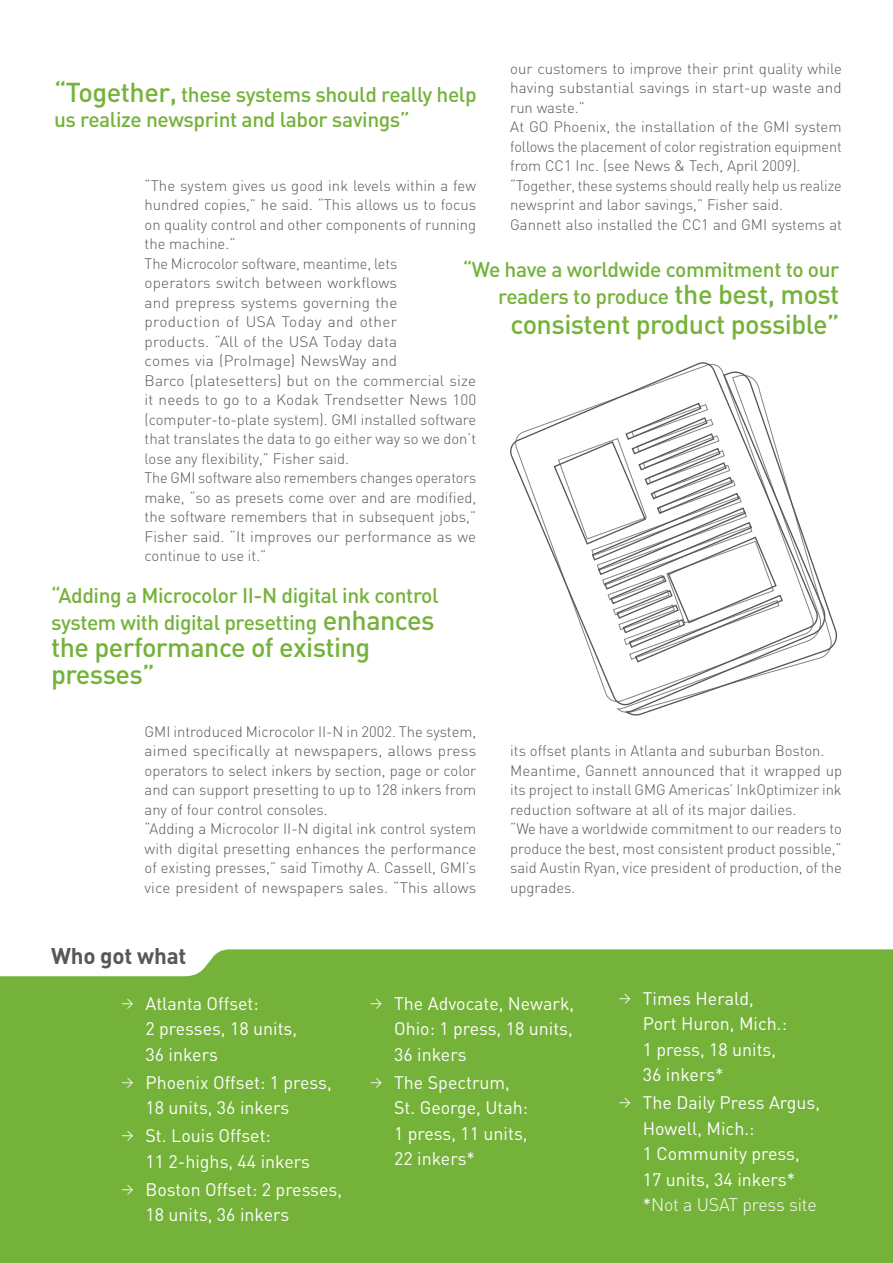
<style>
.page{position:relative;width:893px;height:1263px;background:#fff}
.page>*{position:absolute;margin:0;border:0;box-sizing:border-box;transform-origin:0 0}
.Big_Headline{font:500 27px/27px "DIN";letter-spacing:-.02em;color:#75b23a}
.Big_Headline-2{font:700 22.5px "DIN";letter-spacing:-.01em;color:#57585a}
.Big_Headline-3{font:500 21px "DIN";letter-spacing:-.02em;color:#75b23a}
.text{font:18px/25.5px "DIN";color:#fff}
.text-2{font:300 15px/19.5px "DIN";color:#5b5655;text-align:justify}
.text-3{font:300 15px/19.5px "DIN";color:#5b5655;text-align:justify;scale:.96 1}
.text-4{font:12px "DIN Regular Alternate";color:#fff}
.s1{font-weight:300}
</style>
<div class="page">
<div style="left:0;top:986px;width:893px;height:277px;background:#75b23a"></div>
<svg style="left:0;top:949px;width:893px;height:37px;fill:#75b23a"></svg>
<svg style="left:510px;top:362px;width:328px;height:354px"></svg>
<p class="text-2" style="left:510px;top:58px;width:333px">our customers to improve their print quality while having substantial savings in start-up waste and run waste “.</p>
<p class="text-2" style="left:510px;top:117px;width:333px">At GO Phoenix, the installation of the GMI system follows the placement of color registration equipment from CC1 Inc (. see News &amp; Tech, April 2009 .(</p>
<p class="text-3" style="left:510px;top:175px;width:347px">“Together, these systems should really help us realize newsprint and labor savings,” Fisher said.</p>
<p class="text-2" style="left:510px;top:214px;width:333px">Gannett also installed the CC1 and GMI systems at</p>
<p class="Big_Headline" style="left:54px;top:78px;width:125px">“Together,</p>
<p class="Big_Headline-3" style="left:54px;top:106px;width:357px">us realize newsprint and labor savings“</p>
<p class="Big_Headline-3" style="left:181px;top:81px;width:297px">these systems should really help</p>
<p class="text-2" style="left:145px;top:175px;width:333px">“The system gives us good ink levels within a few hundred copies,” he said “. This allows us to focus on quality control and other components of running the machine “.</p>
<p class="text-2" style="left:145px;top:253px;width:333px;text-align:left">The Microcolor software, meantime, lets<br>operators switch between workflows<br>and prepress systems governing the production of USA Today and other<br>products. “All of the USA Today data<br>comes via (ProImage) NewsWay and<br>Barco (platesetters) but on the commercial size it needs to go to a Kodak Trendsetter News 100 (computer-to-plate system .) GMI installed software that translates the data to go either way so we don t’ lose any flexibility,” Fisher said.</p>
<p class="text-3" style="left:145px;top:468px;width:347px">The GMI software also remembers changes operators make “, so as presets come over and are modified, the software remembers that in subsequent jobs “, Fisher said. “It improves our performance as we continue to use “.i t</p>
<p class="Big_Headline-3" style="left:463px;top:256px;width:378px">“We have a worldwide commitment to our</p>
<p class="Big_Headline" style="left:675px;top:280px;width:166px">the best, most</p>
<p class="Big_Headline-3" style="left:498px;top:283px;width:172px">readers to produce</p>
<p class="Big_Headline" style="left:511px;top:310px;width:330px">consistent product possible“</p>
<p class="Big_Headline-3" style="left:51px;top:582px;width:389px">“Adding a Microcolor N-I I digital ink control</p>
<p class="Big_Headline" style="left:323px;top:606px;width:113px">enhances</p>
<p class="Big_Headline-3" style="left:51px;top:609px;width:268px">system with digital presetting</p>
<p class="Big_Headline" style="left:51px;top:633px;width:321px">the performance of existing presses“</p>
<p class="text-2" style="left:145px;top:721px;width:333px">GMI introduced Microcolor N-I I in 2002. The system, aimed specifically at newspapers, allows press operators to select inkers by section, page or color and can support presetting to up to 128 inkers from any of four control consoles.</p>
<p class="text-2" style="left:145px;top:819px;width:333px">“Adding a Microcolor N-I I digital ink control system with digital presetting enhances the performance of existing presses,” said Timothy .A Cassell, GMI s’ vice president of newspapers sales. “This allows</p>
<p class="Big_Headline-2" style="left:51px;top:941px;width:137px">Who got what</p>
<p class="text-2" style="left:510px;top:741px;width:316px">its offset plants in Atlanta and suburban Boston.</p>
<p class="text-2" style="left:510px;top:760px;width:333px">Meantime, Gannett announced that it wrapped up its project to install GMG Americas’ InkOptimizer ink reduction software at all of its major dailies.</p>
<p class="text-2" style="left:510px;top:819px;width:333px">“We have a worldwide commitment to our readers to produce the best, most consistent product possible “, said Austin Ryan, vice president of production, of the upgrades.</p>
<p class="text-4" style="left:122px;top:995px;width:14px">&gt;</p>
<p class="text-4" style="left:122px;top:1074px;width:14px">&gt;</p>
<p class="text-4" style="left:122px;top:1127px;width:14px">&gt;</p>
<p class="text-4" style="left:122px;top:1181px;width:14px">&gt;</p>
<p class="text" style="left:146px;top:990px;width:115px">Atlanta Offset:</p>
<p class="text" style="left:146px;top:1015px;width:153px">2 presses, 18 units,<br>36 inkers</p>
<p class="text" style="left:146px;top:1069px;width:188px">Phoenix Offset 1: press,</p>
<p class="text" style="left:146px;top:1094px;width:145px">18 units, 36 inkers</p>
<p class="text" style="left:146px;top:1122px;width:127px">St. Louis Offset:</p>
<p class="text" style="left:146px;top:1148px;width:166px">11 2-highs, 44 inkers</p>
<p class="text" style="left:146px;top:1176px;width:198px">Boston Offset 2: presses,</p>
<p class="text" style="left:146px;top:1201px;width:145px">18 units, 36 inkers</p>
<p class="text-4" style="left:370px;top:995px;width:14px">&gt;</p>
<p class="text-4" style="left:370px;top:1074px;width:14px">&gt;</p>
<p class="text" style="left:394px;top:990px;width:182px">The Advocate, Newark,</p>
<p class="text" style="left:394px;top:1015px;width:180px">Ohio 1: press, 18 units,<br>36 inkers</p>
<p class="text" style="left:394px;top:1069px;width:117px">The Spectrum,</p>
<p class="text" style="left:394px;top:1094px;width:135px;text-align:justify">St. George, Utah:<br>1 press, 11 units, 22 inkers*</p>
<p class="text-4" style="left:619px;top:990px;width:14px">&gt;</p>
<p class="text-4" style="left:619px;top:1094px;width:14px">&gt;</p>
<p class="text" style="left:643px;top:985px;width:112px">Times Herald,</p>
<p class="text" style="left:643px;top:1010px;width:146px">Port Huron, Mich.:<br>1 press, 18 units,<br>36 inkers*</p>
<p class="text" style="left:643px;top:1090px;width:179px">The Daily Press Argus,</p>
<p class="text" style="left:643px;top:1115px;width:175px">Howell, Mich.:<br>1 Community press,<br>17 units, 34 inkers* *<span class="s1">Not a USAT press site</span></p>
</div>
